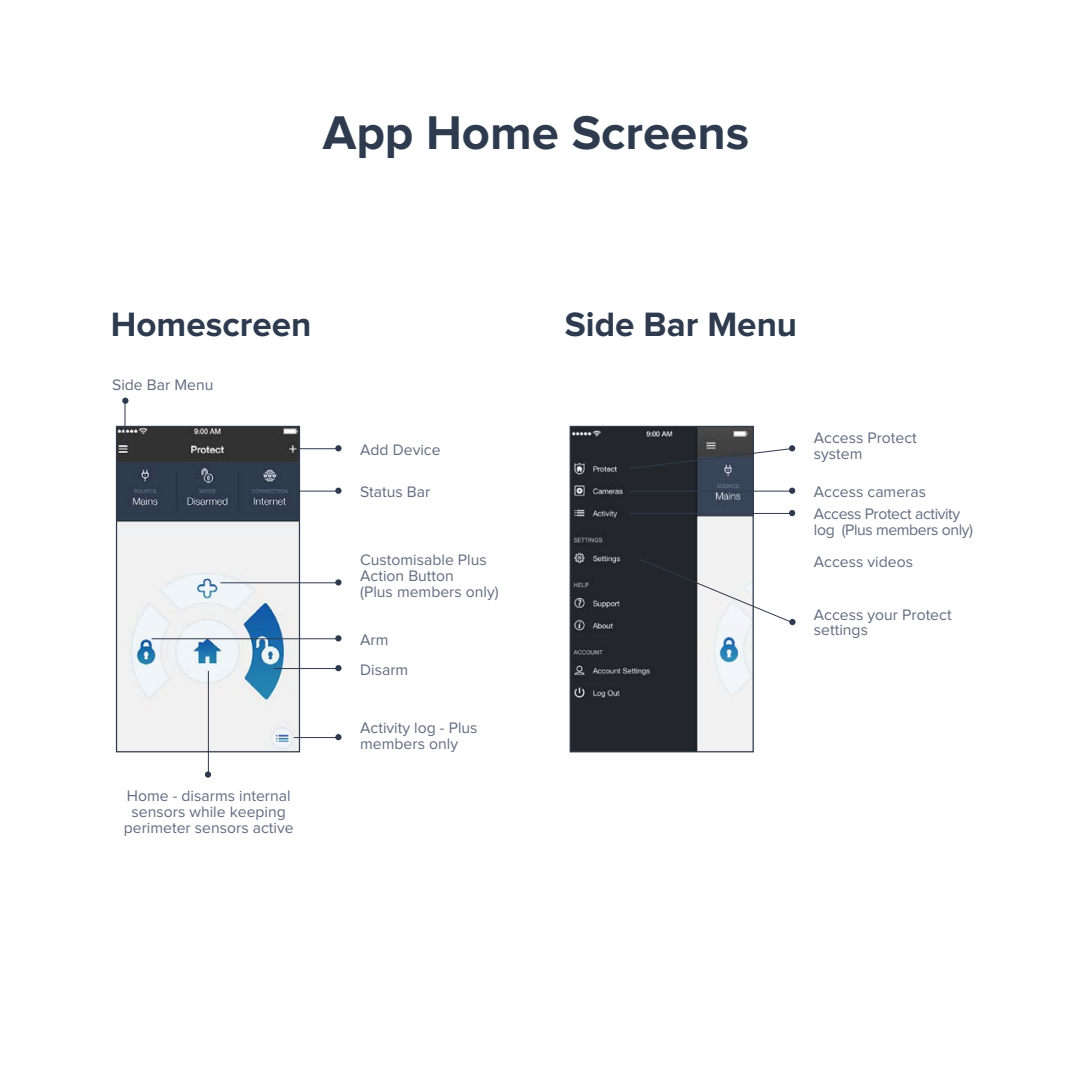
<style>
.page{position:relative;width:1072px;height:1072px;background:#fff}
.page>*{position:absolute;margin:0;border:0;box-sizing:border-box;transform-origin:0 0}
.t1{font:700 49px "Proxima Nova";color:#2e3b4f}
.t2{font:700 35px "Proxima Nova";color:#2e3b4f}
.t3{font:15.75px/15.8px "Proxima Nova";color:#626d80}
.t4{font:15.75px/15.8px "Proxima Nova";letter-spacing:-.025em;color:#626d80}
</style>
<div class="page">
<img style="left:118px;top:428px;width:180px;height:322px">
<div style="left:116px;top:426px;width:184px;height:326px;border:1px solid #2f3b4d"></div>
<hr style="left:208px;top:671px;width:1px;height:101px;background:#2e3b4d">
<svg style="left:205px;top:771px;width:6px;height:6px"></svg>
<hr style="left:124px;top:401px;width:2px;height:41px;background:#2e3b4d">
<div style="left:122px;top:397px;width:6px;height:7px;background:#2e3b4f;border-radius:50%"></div>
<hr style="left:298px;top:448px;width:41px;height:1px;background:#2e3b4d">
<svg style="left:335px;top:445px;width:6px;height:6px"></svg>
<hr style="left:298px;top:490px;width:41px;height:1px;background:#2e3b4d">
<div style="left:335px;top:487px;width:6px;height:7px;background:#2e3b4f;border-radius:50%"></div>
<hr style="left:220px;top:582px;width:119px;height:1px;background:#2e3b4d">
<svg style="left:335px;top:579px;width:6px;height:6px"></svg>
<hr style="left:274px;top:668px;width:65px;height:1px;background:#2e3b4d">
<svg style="left:335px;top:665px;width:6px;height:6px"></svg>
<hr style="left:294px;top:737px;width:45px;height:1px;background:#2e3b4d">
<svg style="left:335px;top:734px;width:6px;height:6px"></svg>
<img style="left:571px;top:428px;width:180px;height:322px">
<div style="left:569px;top:426px;width:184px;height:326px;border:1px solid #2f3b4d"></div>
<svg style="left:628px;top:445px;width:167px;height:24px"></svg>
<hr style="left:629px;top:490px;width:164px;height:1px;background:#2e3b4d">
<div style="left:789px;top:487px;width:6px;height:7px;background:#2e3b4f;border-radius:50%"></div>
<svg style="left:638px;top:558px;width:151px;height:65px"></svg>
<svg style="left:789px;top:618px;width:7px;height:7px"></svg>
<hr style="left:629px;top:513px;width:164px;height:1px;background:#2e3b4d">
<svg style="left:789px;top:510px;width:6px;height:6px"></svg>
<hr style="left:152px;top:638px;width:187px;height:1px;background:#2e3b4d">
<svg style="left:335px;top:635px;width:6px;height:6px"></svg>
<h1 class="t1" style="left:323px;top:110px;width:428px">App Home Screens</h1>
<h2 class="t2" style="left:111px;top:308px;width:202px">Homescreen</h2>
<h2 class="t2" style="left:565px;top:308px;width:234px">Side Bar Menu</h2>
<p class="t3" style="left:112px;top:378px;width:103px">Side Bar Menu</p>
<p class="t3" style="left:360px;top:442px;width:82px">Add Device</p>
<p class="t3" style="left:360px;top:484px;width:72px">Status Bar</p>
<p class="t3" style="left:360px;top:552px;width:140px">Customisable Plus<br>Action Button<br>(Plus members only)</p>
<p class="t3" style="left:360px;top:632px;width:30px">Arm</p>
<p class="t3" style="left:360px;top:662px;width:50px">Disarm</p>
<p class="t3" style="left:814px;top:431px;width:104px">Access Protect system</p>
<p class="t3" style="left:814px;top:484px;width:114px">Access cameras</p>
<p class="t4" style="left:814px;top:507px;width:161px">Access Protect activity log (Plus members only)</p>
<p class="t3" style="left:814px;top:554px;width:101px">Access videos</p>
<p class="t3" style="left:814px;top:607px;width:139px">Access your Protect settings</p>
<p class="t3" style="left:124px;top:789px;width:171px;text-align:center">Home - disarms internal sensors while keeping perimeter sensors active</p>
<p class="t3" style="left:360px;top:720px;width:119px">Activity log - Plus members only</p>
</div>
